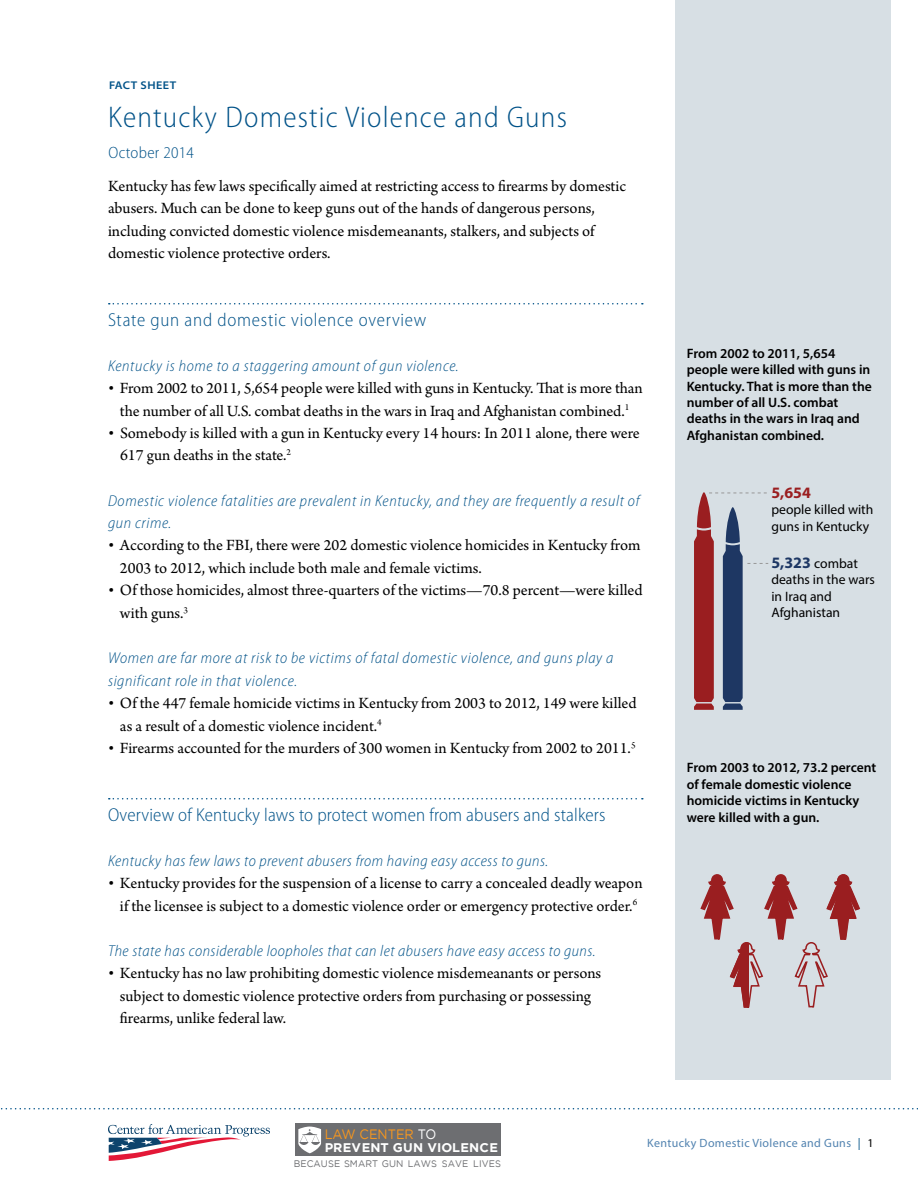
<style>
.page{position:relative;width:918px;height:1188px;background:#fff}
.page>*{position:absolute;margin:0;border:0;box-sizing:border-box;transform-origin:0 0}
.t1{font:300 semi-condensed 30px "Myriad Pro";letter-spacing:.04em;color:#005288}
.t2{font:300 semi-condensed 18.75px "Myriad Pro";letter-spacing:.01em;color:#005288}
.t3{font:300 semi-condensed 18.75px "Myriad Pro";letter-spacing:.04em;color:#005288}
.t4{font:16.5px/22.5px "Arno Pro";color:#000}
.t5{font:300 semi-condensed 16.5px "Myriad Pro";letter-spacing:.02em;color:#005288}
.t6{font:700 15.9px "Myriad Pro";color:#9a1e20}
.t7{font:italic 300 semi-condensed 15.75px/22.5px "Myriad Pro";letter-spacing:.04em;color:#005288}
.t8{font:600 13.65px/16.4px "Myriad Pro";color:#000}
.t9{font:13.65px/16.4px "Myriad Pro";color:#000}
.t10{font:13.65px "Gotham";color:#f8971d;scale:.94 1}
.t11{font:700 12.6px "Gotham";letter-spacing:.01em;color:#fff}
.t12{font:12px "Myriad Pro";letter-spacing:.03em;color:#5283b0}
.t13{font:600 semi-expanded 11.25px "Myriad Pro";letter-spacing:.04em;color:#005288}
.t14{font:9.45px "Gotham";letter-spacing:.01em;color:#6d6e71}
.s1{font-weight:700;font-size:15.9px;color:#1d3764}
.s2{color:#fff}
.s3{color:#005288}
.s4{color:#000}
</style>
<div class="page">
<svg style="left:1px;top:1108px;width:917px;height:1px"></svg>
<svg style="left:109px;top:303px;width:534px;height:1px"></svg>
<svg style="left:109px;top:798px;width:534px;height:2px"></svg>
<div style="left:675px;top:0;width:216px;height:1080px;background:#d7dfe4"></div>
<svg style="left:694px;top:492px;width:74px;height:218px"></svg>
<svg style="left:700px;top:874px;width:160px;height:134px"></svg>
<svg style="left:108px;top:1124px;width:162px;height:37px"></svg>
<div style="left:295px;top:1123px;width:205px;height:33px;background:#6d6e71"></div>
<svg style="left:298px;top:1127px;width:23px;height:26px"></svg>
<p class="t13" style="left:109px;top:79px;width:69px">FACT SHEET</p>
<h1 class="t1" style="left:108px;top:101px;width:460px">Kentucky Domestic Violence and Guns</h1>
<p class="t5" style="left:108px;top:144px;width:87px">October 2014</p>
<p class="t4" style="left:108px;top:175px;width:520px">Kentucky has few laws specifically aimed at restricting access to firearms by domestic abusers. Much can be done to keep guns out of the hands of dangerous persons, including convicted domestic violence misdemeanants, stalkers, and subjects of domestic violence protective orders.</p>
<p class="t3" style="left:108px;top:309px;width:320px">State gun and domestic violence overview</p>
<p class="t7" style="left:108px;top:354px;width:352px">Kentucky is home to a staggering amount of gun violence.</p>
<p class="t4" style="left:108px;top:378px;width:536px;text-align:center">• From 2002 to 2011, 5,654 people were killed with guns in Kentucky. That is more than the number of all U.S. combat deaths in the wars in Iraq and Afghanistan combined.<sup>1</sup></p>
<p class="t4" style="left:120px;top:423px;width:521px;text-indent:-12px">• Somebody is killed with a gun in Kentucky every 14 hours: In 2011 alone, there were<br>617 gun deaths in the state.<sup>2</sup></p>
<p class="t7" style="left:108px;top:489px;width:533px">Domestic violence fatalities are prevalent in Kentucky, and they are frequently a result of gun crime.</p>
<p class="t4" style="left:120px;top:535px;width:522px;text-indent:-12px">• According to the FBI, there were 202 domestic violence homicides in Kentucky from<br>2003 to 2012, which include both male and female victims.</p>
<p class="t4" style="left:120px;top:580px;width:524px;text-indent:-12px">• Of those homicides, almost three-quarters of the victims—70.8 percent—were killed with guns.<sup>3</sup></p>
<p class="t7" style="left:108px;top:647px;width:507px">Women are far more at risk to be victims of fatal domestic violence, and guns play a significant role in that violence.</p>
<p class="t4" style="left:120px;top:693px;width:518px;text-indent:-12px">• Of the 447 female homicide victims in Kentucky from 2003 to 2012, 149 were killed as a result of a domestic violence incident.<sup>4</sup></p>
<p class="t4" style="left:108px;top:738px;width:529px">• Firearms accounted for the murders of 300 women in Kentucky from 2002 to 2011.<sup>5</sup></p>
<p class="t2" style="left:108px;top:804px;width:499px">Overview of Kentucky laws to protect women from abusers and stalkers</p>
<p class="t7" style="left:108px;top:849px;width:442px">Kentucky has few laws to prevent abusers from having easy access to guns.</p>
<p class="t4" style="left:108px;top:873px;width:536px;text-align:center">• Kentucky provides for the suspension of a license to carry a concealed deadly weapon if the licensee is subject to a domestic violence order or emergency protective order.<sup>6</sup></p>
<p class="t7" style="left:108px;top:939px;width:489px">The state has considerable loopholes that can let abusers have easy access to guns.</p>
<p class="t4" style="left:120px;top:963px;width:483px;text-indent:-12px">• Kentucky has no law prohibiting domestic violence misdemeanants or persons subject to domestic violence protective orders from purchasing or possessing firearms, unlike federal law.</p>
<p class="t8" style="left:687px;top:345px;width:187px">From 2002 to 2011, 5,654 people were killed with guns in<br>Kentucky. That is more than the number of all U.S. combat deaths in the wars in Iraq and<br>Afghanistan combined.</p>
<p class="t6" style="left:771px;top:482px;width:41px">5,654</p>
<p class="t9" style="left:771px;top:501px;width:103px">people killed with guns in Kentucky</p>
<p class="t9" style="left:771px;top:555px;width:105px"><span class="s1">5,323</span> combat deaths in the wars in Iraq and<br>Afghanistan</p>
<p class="t8" style="left:687px;top:759px;width:191px">From 2003 to 2012, 73.2 percent of female domestic violence homicide victims in Kentucky were killed with a gun.</p>
<p class="t10" style="left:325px;top:1126px;width:120px">LAW CENTER <span class="s2">TO</span></p>
<p class="t11" style="left:325px;top:1140px;width:175px">PREVENT GUN VIOLENCE</p>
<p class="t14" style="left:294px;top:1158px;width:209px">BECAUSE SMART GUN LAWS SAVE LIVES</p>
<p class="t12" style="left:647px;top:1135px;width:228px">Kentucky Domestic Violence and Guns <span class="s3">|</span> <span class="s4">1</span></p>
</div>
